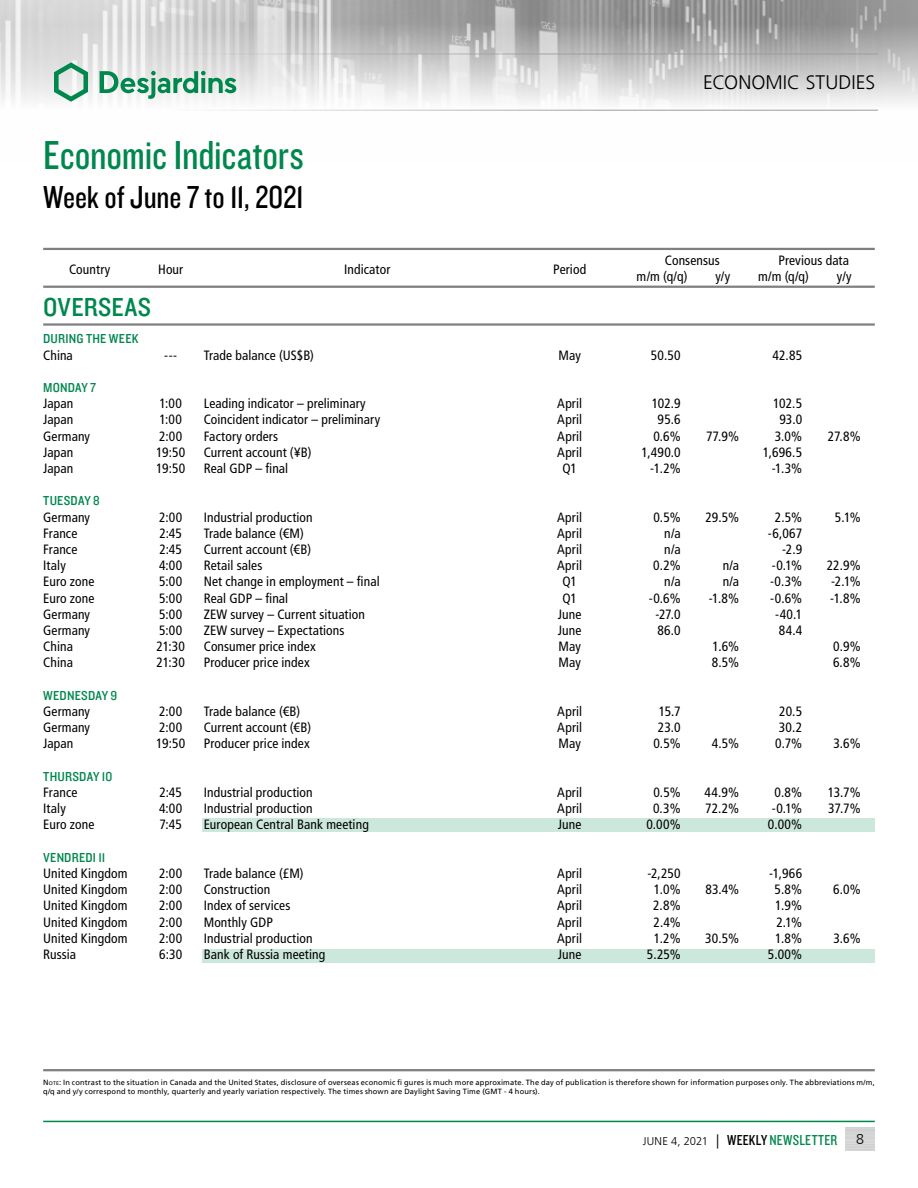
<style>
.page{position:relative;width:918px;height:1188px;background:#fff}
.page>*{position:absolute;margin:0;border:0;box-sizing:border-box;transform-origin:0 0}
.t1{font:42px "Knockout 29 Junior Ltweight";letter-spacing:-.005em;color:#00874e}
.t2{font:33px "Knockout 29 Junior Ltweight";letter-spacing:-.005em;color:#000}
.t3{font:27px "Knockout 30 Junior Welterwt";letter-spacing:.01em;color:#00874e}
.t4{font:300 19.5px "Frutiger LT";letter-spacing:.005em;color:#000}
.t5{font:300 14.25px "Frutiger LT";color:#000}
.t6{font:condensed 13.5px/16.2px "Frutiger LT";letter-spacing:.01em;color:#000}
.t7{font:13.5px "Knockout 30 Junior Welterwt";letter-spacing:.015em;color:#00874e}
.t8{font:300 11.25px "Frutiger LT";letter-spacing:.01em;color:#000}
.t9{font:7.5px "Frutiger LT";letter-spacing:.02em;color:#000}
.s1{font-style:inherit}
.s2{font-size:5.25px}
.s3{font-size:14.25px}
.s4{font-family:"Knockout 29 Junior Ltweight";font-weight:400;font-size:15px}
.s5{font-family:"Knockout 29 Junior Ltweight";font-weight:400;font-size:15px;color:#00874e}
</style>
<div class="page">
<img style="left:0;top:0;width:918px;height:110px">
<hr style="left:0;top:54px;width:878px;height:1px;background:#9d9d9c">
<hr style="left:0;top:110px;width:878px;height:1px;background:#9d9d9c">
<svg style="left:54px;top:62px;width:34px;height:40px"></svg>
<svg style="left:100px;top:71px;width:136px;height:28px"></svg>
<hr style="left:43px;top:1121px;width:832px;height:1px;background:#00874e">
<div style="left:202px;top:949px;width:673px;height:14px;background:#cce7dc"></div>
<div style="left:202px;top:819px;width:673px;height:13px;background:#cce7dc"></div>
<hr style="left:43px;top:248px;width:832px;height:2px;background:#7f7f7f">
<hr style="left:43px;top:323px;width:832px;height:3px;background:#7f7f7f">
<hr style="left:43px;top:286px;width:832px;height:2px;background:#7f7f7f">
<hr style="left:43px;top:1069px;width:832px;height:2px;background:#7f7f7f">
<h1 class="t1" style="left:43px;top:128px;width:262px">Economic Indicators</h1>
<h1 class="t2" style="left:43px;top:176px;width:262px">Week of June 7 to 11, 2021</h1>
<p class="t6" style="left:69px;top:261px;width:43px">Country</p>
<p class="t6" style="left:158px;top:261px;width:27px">Hour</p>
<p class="t6" style="left:344px;top:261px;width:48px">Indicator</p>
<p class="t6" style="left:553px;top:261px;width:35px">Period</p>
<h3 class="t4" style="left:703px;top:72px;width:174px">ECONOMIC STUDIES</h3>
<p class="t6" style="left:665px;top:252px;width:57px">Consensus</p>
<p class="t6" style="left:778px;top:252px;width:72px">Previous data</p>
<p class="t6" style="left:637px;top:268px;width:52px">m/m (q/q)</p>
<p class="t6" style="left:715px;top:268px;width:16px">y/y</p>
<p class="t6" style="left:758px;top:268px;width:52px">m/m (q/q)</p>
<p class="t6" style="left:837px;top:268px;width:16px">y/y</p>
<h2 class="t3" style="left:43px;top:289px;width:109px">OVERSEAS</h2>
<p class="t7" style="left:43px;top:330px;width:97px">DURING THE WEEK</p>
<p class="t6" style="left:43px;top:347px;width:31px">China</p>
<p class="t6" style="left:164px;top:347px;width:14px">---</p>
<p class="t6" style="left:204px;top:347px;width:112px">Trade balance (US$B)</p>
<p class="t6" style="left:559px;top:347px;width:24px">May</p>
<p class="t6" style="left:651px;top:347px;width:31px">50.50</p>
<p class="t6" style="left:773px;top:347px;width:31px">42.85</p>
<p class="t7" style="left:43px;top:378px;width:54px">MONDAY 7</p>
<p class="t6" style="left:43px;top:396px;width:48px">Japan<br>Japan<br>Germany<br>Japan<br>Japan</p>
<p class="t6" style="left:156px;top:396px;width:31px">1:00<br>1:00<br>2:00<br>19:50<br>19:50</p>
<p class="t6" style="left:204px;top:396px;width:178px">Leading indicator – preliminary<br>Coincident indicator – preliminary<br>Factory orders<br>Current account (¥B)<br>Real GDP – final</p>
<p class="t6" style="left:557px;top:396px;width:26px;text-align:center">April<br>April<br>April<br>April<br>Q1</p>
<p class="t6" style="left:642px;top:396px;width:41px;text-align:right">102.9<br>95.6<br>0.6%<br>1,490.0 -1.2%</p>
<p class="t6" style="left:763px;top:396px;width:41px;text-align:right">102.5<br>93.0<br>3.0%<br>1,696.5 -1.3%</p>
<p class="t6" style="left:706px;top:428px;width:35px">77.9%</p>
<p class="t6" style="left:828px;top:428px;width:34px">27.8%</p>
<p class="t7" style="left:43px;top:492px;width:58px">TUESDAY 8</p>
<p class="t6" style="left:43px;top:509px;width:53px">Germany<br>France<br>France<br>Italy<br>Euro zone<br>Euro zone<br>Germany<br>Germany<br>China<br>China</p>
<p class="t6" style="left:156px;top:509px;width:30px">2:00<br>2:45<br>2:45<br>4:00<br>5:00<br>5:00<br>5:00<br>5:00<br>21:30<br>21:30</p>
<p class="t6" style="left:204px;top:509px;width:177px">Industrial production<br>Trade balance (€M)<br>Current account (€B)<br>Retail sales<br>Net change in employment – final<br>Real GDP – final<br>ZEW survey – Current situation<br>ZEW survey – Expectations<br>Consumer price index<br>Producer price index</p>
<p class="t6" style="left:557px;top:509px;width:26px;text-align:center">April<br>April<br>April<br>April<br>Q1<br>Q1<br>June<br>June<br>May<br>May</p>
<p class="t6" style="left:649px;top:509px;width:33px;text-align:right">0.5% n/a n/a<br>0.2% n/a -0.6% -27.0<br>86.0</p>
<p class="t6" style="left:706px;top:509px;width:35px">29.5%</p>
<p class="t6" style="left:709px;top:558px;width:32px;text-align:right">n/a n/a -1.8%</p>
<p class="t6" style="left:712px;top:639px;width:29px">1.6%<br>8.5%</p>
<p class="t7" style="left:43px;top:686px;width:76px">WEDNESDAY 9</p>
<p class="t6" style="left:43px;top:703px;width:48px;text-align:justify">Germany Germany Japan</p>
<p class="t6" style="left:156px;top:703px;width:31px">2:00<br>2:00<br>19:50</p>
<p class="t6" style="left:204px;top:703px;width:109px">Trade balance (€B)<br>Current account (€B)<br>Producer price index</p>
<p class="t6" style="left:557px;top:703px;width:26px;text-align:justify">April April May</p>
<p class="t6" style="left:653px;top:703px;width:29px;text-align:center">15.7<br>23.0<br>0.5%</p>
<p class="t6" style="left:712px;top:736px;width:29px">4.5%</p>
<p class="t6" style="left:768px;top:509px;width:36px;text-align:right">2.5% -6,067 -2.9 -0.1% -0.3% -0.6% -40.1<br>84.4</p>
<p class="t6" style="left:835px;top:509px;width:27px">5.1%</p>
<p class="t6" style="left:827px;top:558px;width:36px;text-align:justify">22.9% -2.1% -1.8%</p>
<p class="t6" style="left:833px;top:639px;width:29px">0.9%<br>6.8%</p>
<p class="t6" style="left:775px;top:703px;width:29px;text-align:center">20.5<br>30.2<br>0.7%</p>
<p class="t6" style="left:833px;top:736px;width:29px">3.6%</p>
<p class="t7" style="left:43px;top:767px;width:71px">THURSDAY 10</p>
<p class="t6" style="left:43px;top:784px;width:53px">France<br>Italy<br>Euro zone</p>
<p class="t6" style="left:159px;top:784px;width:25px;text-align:justify">2:45<br>4:00<br>7:45</p>
<p class="t6" style="left:204px;top:784px;width:167px">Industrial production<br>Industrial production<br>European Central Bank meeting</p>
<p class="t6" style="left:557px;top:784px;width:26px;text-align:justify">April April June</p>
<p class="t6" style="left:646px;top:784px;width:36px;text-align:center">0.5%<br>0.3%<br>0.00%</p>
<p class="t6" style="left:705px;top:784px;width:36px">44.9%<br>72.2%</p>
<p class="t6" style="left:768px;top:784px;width:36px;text-align:center">0.8% -0.1%<br>0.00%</p>
<p class="t6" style="left:828px;top:784px;width:34px">13.7%<br>37.7%</p>
<p class="t7" style="left:43px;top:848px;width:64px">VENDREDI 11</p>
<p class="t6" style="left:43px;top:865px;width:86px;text-align:justify">United Kingdom United Kingdom United Kingdom United Kingdom United Kingdom Russia</p>
<p class="t6" style="left:159px;top:865px;width:25px;text-align:justify">2:00<br>2:00<br>2:00<br>2:00<br>2:00<br>6:30</p>
<p class="t6" style="left:204px;top:865px;width:123px">Trade balance (£M)<br>Construction<br>Index of services<br>Monthly GDP<br>Industrial production<br>Bank of Russia meeting</p>
<p class="t6" style="left:557px;top:865px;width:26px;text-align:justify">April April April April April June</p>
<p class="t6" style="left:647px;top:865px;width:35px;text-align:center">-2,250<br>1.0%<br>2.8%<br>2.4%<br>1.2%<br>5.25%</p>
<p class="t6" style="left:768px;top:865px;width:36px;text-align:right">-1,966<br>5.8%<br>1.9%<br>2.1%<br>1.8%<br>5.00%</p>
<p class="t6" style="left:705px;top:882px;width:35px">83.4%</p>
<p class="t6" style="left:705px;top:930px;width:35px">30.5%</p>
<p class="t6" style="left:833px;top:882px;width:29px">6.0%</p>
<p class="t6" style="left:833px;top:930px;width:29px">3.6%</p>
<p class="t9" style="left:43px;top:1077px;width:833px"><span class="s1">N</span><span class="s2">OTE</span><span class="s1">:</span> In contrast to the situation in Canada and the United States, disclosure of overseas economic fi gures is much more approximate. The day of publication is therefore shown for information purposes only. The abbreviations m/m,</p>
<p class="t9" style="left:43px;top:1086px;width:498px">q/q and y/y correspond to monthly, quarterly and yearly variation respectively. The times shown are Daylight Saving Time (GMT - 4 hours).</p>
<p class="t8" style="left:643px;top:1135px;width:196px">JUNE 4, 2021 <span class="s3">|</span> <span class="s4">WEEKLY</span> <span class="s5">NEWSLETTER</span></p>
<p class="t5" style="left:856px;top:1131px;width:9px">8</p>
</div>
